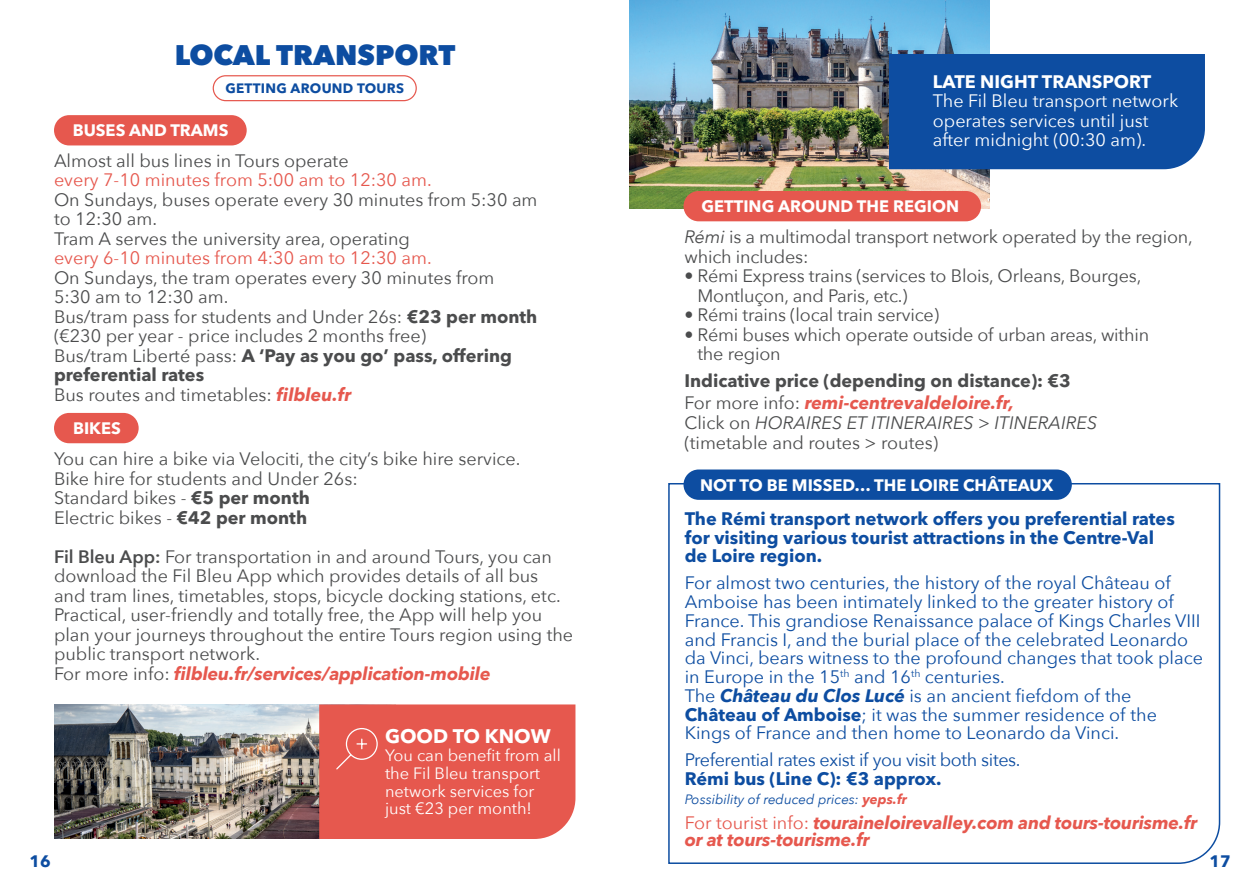
<style>
.page{position:relative;width:1259px;height:893px;background:#fff}
.page>*{position:absolute;margin:0;border:0;box-sizing:border-box;transform-origin:0 0}
.t1{font:800 28.35px "Avenir Next";color:#0d4da1}
.t2{font:700 19.5px "Avenir Next LT Pro";color:#fff}
.t3{font:18px/19.5px "Avenir Next";color:#4b4c4d}
.t4{font:18px/18.8px "Avenir Next";color:#0d4da1}
.t5{font:700 18px/18.8px "Avenir Next LT Pro";color:#0d4da1}
.t6{font:700 18px/19.5px "Avenir Next LT Pro";color:#4b4c4d}
.t7{font:italic 700 18px/16.5px "Avenir Next";letter-spacing:-.01em;color:#e6584e}
.t8{font:18px/19.5px "Avenir Next";color:#fff}
.t9{font:18px "Avenir Next";color:#e6584e}
.t10{font:18px "Avenir Next";letter-spacing:-.02em;color:#0d4da1}
.t11{font:700 18px "Avenir Next LT Pro";color:#fff}
.t12{font:700 16.5px "Avenir Next LT Pro";color:#fff}
.t13{font:700 16.5px "Avenir Next LT Pro";color:#0d4da1}
.t14{font:16.35px/17.9px "Avenir Next";color:#fff}
.t15{font:italic 13.5px "Avenir Next";color:#0d4da1}
.t16{font:700 13.5px "Avenir Next LT Pro";letter-spacing:.02em;color:#0d4da1}
.s1{font-family:"Avenir Next LT Pro";font-weight:700}
.s2{font-family:"Avenir Next";font-weight:400}
.s3{font-weight:700;font-style:italic;color:#e6584e}
.s4{font-weight:600}
.s5{font-style:italic}
.s6{font-weight:700;font-style:italic}
.s7{font-weight:700;color:#e6584e}
.s8{font-weight:400;font-style:normal}
</style>
<div class="page">
<img style="left:629px;top:0;width:361px;height:209px">
<div style="left:683px;top:191px;width:298px;height:30px;background:#e6584e;border-radius:15px"></div>
<div style="left:889px;top:54px;width:316px;height:115px;background:#0d4da1"></div>
<svg style="left:668px;top:482px;width:553px;height:382px"></svg>
<div style="left:683px;top:469px;width:388px;height:31px;background:#0d4da1;border-radius:15px"></div>
<div style="left:213px;top:75px;width:204px;height:26px;border:1px solid #e6584e;border-radius:12px"></div>
<img style="left:54px;top:704px;width:265px;height:135px">
<div style="left:54px;top:115px;width:193px;height:30px;background:#e6584e;border-radius:15px"></div>
<div style="left:54px;top:413px;width:85px;height:30px;background:#e6584e;border-radius:15px"></div>
<div style="left:319px;top:704px;width:256px;height:135px;background:#e6584e"></div>
<h1 class="t1" style="left:175px;top:37px;width:282px">LOCAL TRANSPORT</h1>
<p class="t16" style="left:225px;top:80px;width:180px">GETTING AROUND TOURS</p>
<p class="t12" style="left:73px;top:120px;width:157px">BUSES AND TRAMS</p>
<p class="t3" style="left:54px;top:150px;width:296px">Almost all bus lines in Tours operate</p>
<p class="t9" style="left:54px;top:165px;width:379px">every 7-10 minutes from 5:00 am to 12:30 am.</p>
<p class="t3" style="left:54px;top:189px;width:485px">On Sundays, buses operate every 30 minutes from 5:30 am to 12:30 am.<br>Tram A serves the university area, operating</p>
<p class="t9" style="left:54px;top:243px;width:379px">every 6-10 minutes from 4:30 am to 12:30 am.</p>
<p class="t3" style="left:54px;top:267px;width:485px">On Sundays, the tram operates every 30 minutes from<br>5:30 am to 12:30 am.<br>Bus/tram pass for students and Under 26s: <span class="s1">€23 per month </span>(€230 per year - price includes 2 months free)</p>
<p class="t6" style="left:54px;top:345px;width:459px"><span class="s2">Bus/tram Liberté pass:</span> A ‘Pay as you go’ pass, offering preferential rates</p>
<p class="t3" style="left:54px;top:384px;width:299px">Bus routes and timetables: <span class="s3">filbleu.fr</span></p>
<p class="t12" style="left:73px;top:418px;width:49px">BIKES</p>
<p class="t3" style="left:54px;top:448px;width:468px">You can hire a bike via Velociti, the city’s bike hire service.<br>Bike hire for students and Under 26s:<br>Standard bikes - <span class="s1">€5 per month<br></span>Electric bikes - <span class="s1">€42 per month</span></p>
<p class="t3" style="left:54px;top:546px;width:521px"><span class="s4">Fil Bleu App:</span> For transportation in and around Tours, you can download the Fil Bleu App which provides details of all bus and tram lines, timetables, stops, bicycle docking stations, etc.<br>Practical, user-friendly and totally free, the App will help you plan your journeys throughout the entire Tours region using the public transport network.<br>For more info: <span class="s3">filbleu.fr/services/application-mobile</span></p>
<p class="t2" style="left:385px;top:725px;width:167px">GOOD TO KNOW</p>
<p class="t14" style="left:385px;top:746px;width:177px">You can benefit from all the Fil Bleu transport network services for just €23 per month!</p>
<p class="t11" style="left:933px;top:70px;width:220px">LATE NIGHT TRANSPORT</p>
<p class="t8" style="left:933px;top:90px;width:247px">The Fil Bleu transport network operates services until just after midnight (00:30 am).</p>
<p class="t12" style="left:701px;top:196px;width:259px">GETTING AROUND THE REGION</p>
<p class="t3" style="left:684px;top:226px;width:510px"><span class="s5">Rémi</span> is a multimodal transport network operated by the region, which includes:</p>
<p class="t3" style="left:697px;top:265px;width:445px;text-indent:-13px">• Rémi Express trains (services to Blois, Orleans, Bourges,<br>Montluçon, and Paris, etc.)</p>
<p class="t3" style="left:684px;top:304px;width:256px">• Rémi trains (local train service)</p>
<p class="t3" style="left:697px;top:324px;width:453px;text-indent:-13px">• Rémi buses which operate outside of urban areas, within the region</p>
<p class="t6" style="left:684px;top:371px;width:388px">Indicative price (depending on distance): €3</p>
<p class="t3" style="left:684px;top:392px;width:414px;line-height:20.2px">For more info: <span class="s3">remi-centrevaldeloire.fr,<br></span>Click on <span class="s5">HORAIRES ET ITINERAIRES</span> &gt; <span class="s5">ITINERAIRES </span>(timetable and routes &gt; routes)</p>
<p class="t12" style="left:700px;top:475px;width:355px">NOT TO BE MISSED… THE LOIRE CHÂTEAUX</p>
<p class="t5" style="left:685px;top:509px;width:491px">The Rémi transport network offers you preferential rates for visiting various tourist attractions in the Centre-Val de Loire region.</p>
<p class="t4" style="left:685px;top:573px;width:520px">For almost two centuries, the history of the royal Château of Amboise has been intimately linked to the greater history of France. This grandiose Renaissance palace of Kings Charles VIII and Francis I, and the burial place of the celebrated Leonardo da Vinci, bears witness to the profound changes that took place in Europe in the 15<sup>th</sup> and 16<sup>th</sup> centuries.<br>The <span class="s6">Château du Clos Lucé</span> is an ancient fiefdom of the <span class="s1">Château of Amboise</span>; it was the summer residence of the Kings of France and then home to Leonardo da Vinci.</p>
<p class="t10" style="left:685px;top:745px;width:337px">Preferential rates exist if you visit both sites.</p>
<p class="t5" style="left:685px;top:769px;width:258px">Rémi bus (Line C): €3 approx.</p>
<p class="t15" style="left:685px;top:788px;width:224px">Possibility of reduced prices: <span class="s7">yeps.fr</span></p>
<p class="t7" style="left:685px;top:814px;width:514px"><span class="s8">For tourist info:</span> touraineloirevalley.com and tours-tourisme.fr or at tours-tourisme.fr</p>
<p class="t13" style="left:29px;top:851px;width:23px">16</p>
<p class="t13" style="left:1209px;top:851px;width:23px">17</p>
</div>
